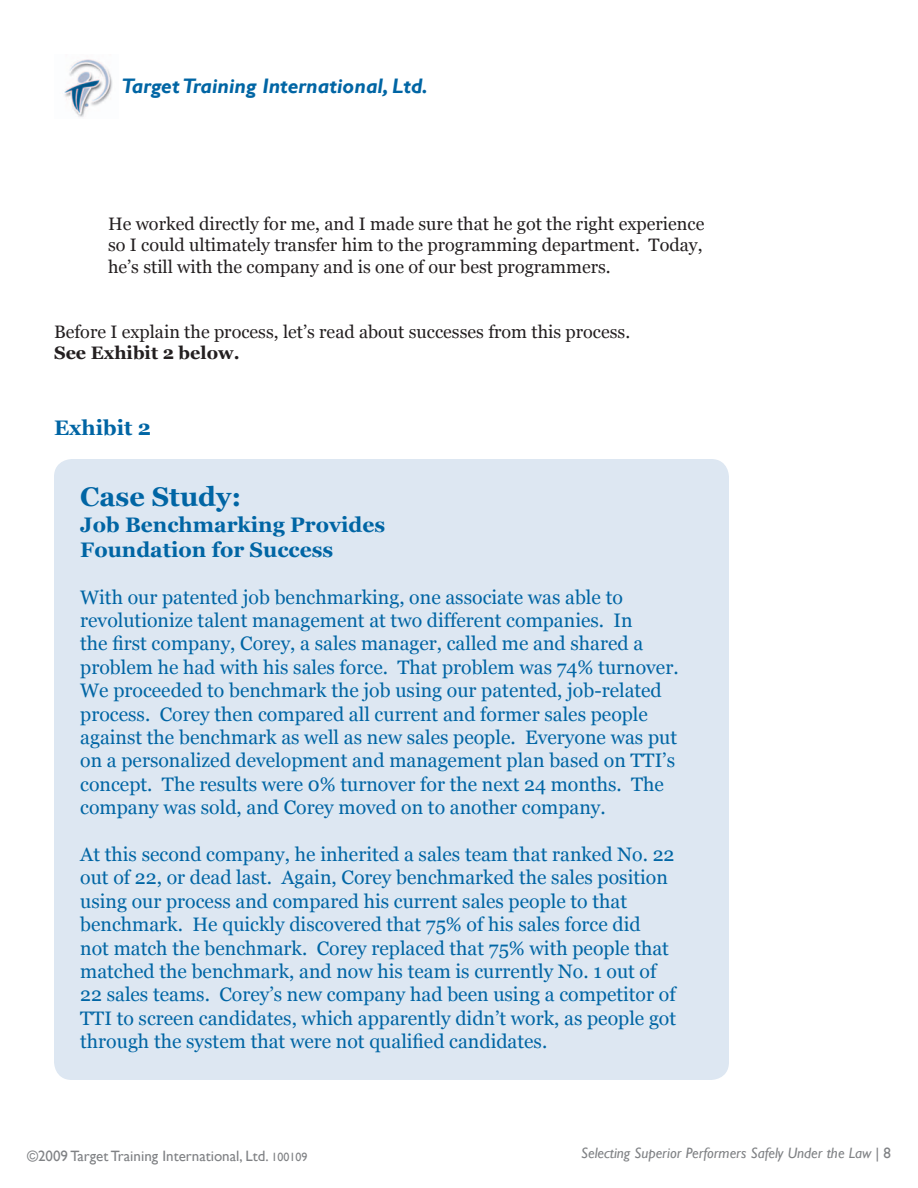
<style>
.page{position:relative;width:918px;height:1188px;background:#fff}
.page>*{position:absolute;margin:0;border:0;box-sizing:border-box;transform-origin:0 0}
.t1{font:700 27px "Georgia";color:#0065a4}
.t2{font:700 21px "Georgia";color:#0065a4}
.t3{font:italic 700 21px "Gill Sans";color:#0065a4}
.t4{font:19.5px/23.4px "Georgia";color:#0065a4}
.t5{font:18px/21.6px "Georgia";color:#231f20;text-align:justify}
.t6{font:700 18px "Georgia";color:#231f20}
.t7{font:italic 15px "Gill Sans";color:#808285}
.t8{font:15px "Gill Sans";color:#808285}
.s1{font-size:12px}
.s2{font-style:normal}
</style>
<div class="page">
<img style="left:64px;top:59px;width:49px;height:58px">
<div style="left:54px;top:459px;width:675px;height:621px;background:#dde7f2;border-radius:18px"></div>
<p class="t3" style="left:122px;top:73px;width:308px">Target Training International, Ltd.</p>
<p class="t5" style="left:108px;top:213px;width:598px">He worked directly for me, and I made sure that he got the right experience so I could ultimately transfer him to the programming department. Today, he’s still with the company and is one of our best programmers.</p>
<p class="t5" style="left:54px;top:321px;width:578px">Before I explain the process, let’s read about successes from this process.</p>
<p class="t6" style="left:54px;top:341px;width:187px">See Exhibit 2 below.</p>
<p class="t2" style="left:54px;top:414px;width:99px">Exhibit 2</p>
<p class="t1" style="left:80px;top:480px;width:163px">Case Study:</p>
<p class="t2" style="left:80px;top:511px;width:307px">Job Benchmarking Provides</p>
<p class="t2" style="left:80px;top:536px;width:255px">Foundation for Success</p>
<p class="t4" style="left:80px;top:586px;width:600px">With our patented job benchmarking, one associate was able to revolutionize talent management at two different companies. In<br>the first company, Corey, a sales manager, called me and shared a problem he had with his sales force. That problem was 74% turnover.<br>We proceeded to benchmark the job using our patented, job-related process. Corey then compared all current and former sales people against the benchmark as well as new sales people. Everyone was put on a personalized development and management plan based on TTI’s concept. The results were 0% turnover for the next 24 months. The company was sold, and Corey moved on to another company.</p>
<p class="t4" style="left:80px;top:843px;width:597px">At this second company, he inherited a sales team that ranked No. 22 out of 22, or dead last. Again, Corey benchmarked the sales position using our process and compared his current sales people to that benchmark. He quickly discovered that 75% of his sales force did<br>not match the benchmark. Corey replaced that 75% with people that matched the benchmark, and now his team is currently No. 1 out of 22 sales teams. Corey’s new company had been using a competitor of TTI to screen candidates, which apparently didn’t work, as people got through the system that were not qualified candidates.</p>
<p class="t8" style="left:27px;top:1147px;width:282px">©2009 Target Training International, Ltd. <span class="s1">100109</span></p>
<p class="t7" style="left:581px;top:1144px;width:311px">Selecting Superior Performers Safely Under the Law <span class="s2">| 8</span></p>
</div>
